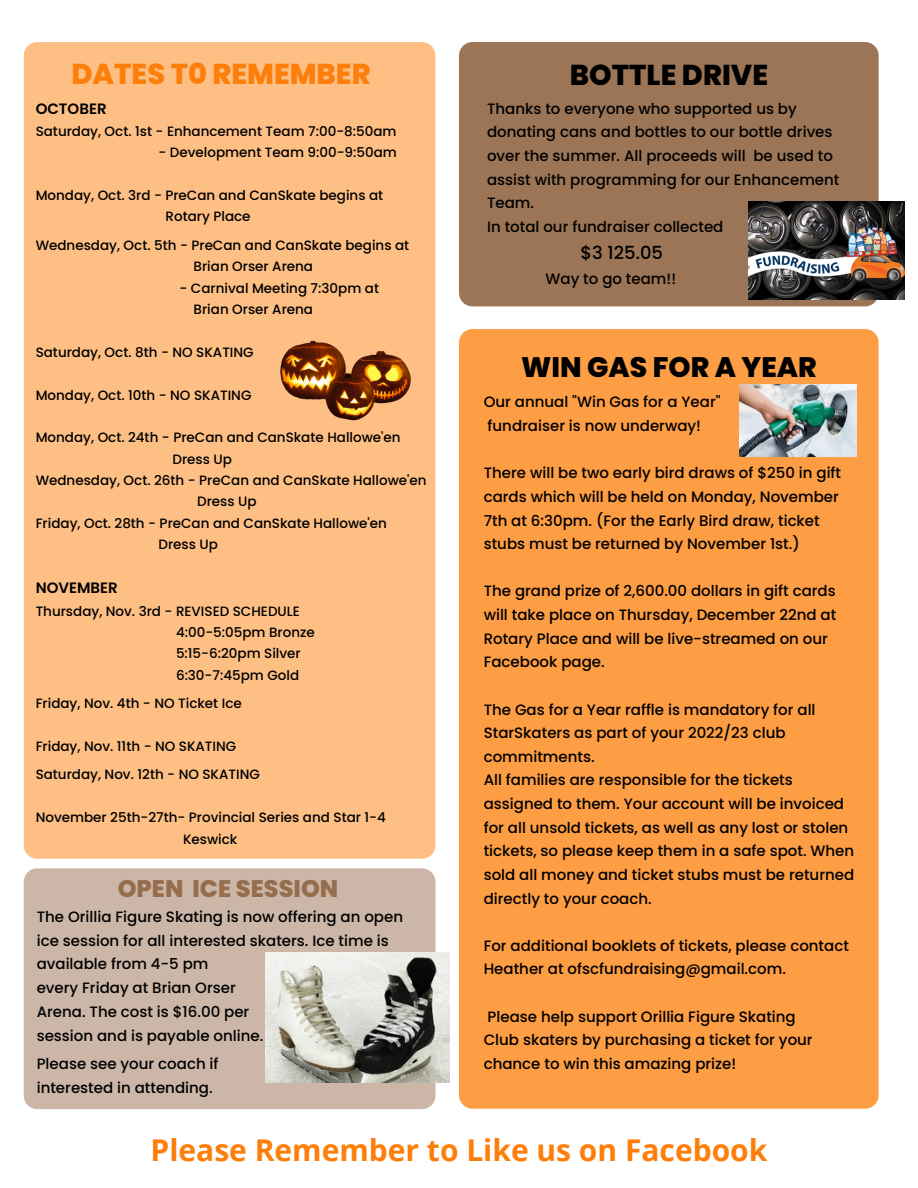
<style>
.page{position:relative;width:918px;height:1188px;background:#fff}
.page>*{position:absolute;margin:0;border:0;box-sizing:border-box;transform-origin:0 0}
.t1{font:700 30px "Open Sans";color:#fd7e09}
.t2{font:800 28.8px "Poppins";color:#fd7e09}
.t3{font:800 28.8px "Poppins";color:#000}
.t4{font:800 28.2px "Poppins";color:#000}
.t5{font:800 24px "Poppins";color:#966d4d}
.t6{font:500 18px "Poppins";color:#000}
.t7{font:500 15px/23.7px "Poppins";color:#000}
.t8{font:600 15px "Poppins";color:#000}
.t9{font:500 13.5px/21.3px "Poppins";color:#000}
</style>
<div class="page">
<div style="left:24px;top:42px;width:412px;height:817px;background:#febf85;border-radius:13px"></div>
<div style="left:459px;top:42px;width:420px;height:264px;background:#9b7556;border-radius:13px"></div>
<div style="left:459px;top:329px;width:420px;height:780px;background:#fd9d44;border-radius:13px"></div>
<div style="left:24px;top:868px;width:412px;height:241px;background:#cbb6a7;border-radius:13px"></div>
<img style="left:265px;top:953px;width:185px;height:129px">
<img style="left:280px;top:340px;width:131px;height:81px">
<img style="left:748px;top:202px;width:157px;height:98px">
<img style="left:740px;top:385px;width:117px;height:71px">
<h2 class="t2" style="left:71px;top:53px;width:301px">DATES T0 REMEMBER</h2>
<h2 class="t3" style="left:570px;top:54px;width:200px">BOTTLE DRIVE</h2>
<p class="t8" style="left:36px;top:98px;width:72px">OCTOBER</p>
<p class="t9" style="left:36px;top:121px;width:363px">Saturday, Oct. 1st - Enhancement Team 7:00-8:50am</p>
<p class="t9" style="left:159px;top:142px;width:240px">- Development Team 9:00-9:50am</p>
<p class="t9" style="left:36px;top:185px;width:349px;text-align:center">Monday, Oct. 3rd - PreCan and CanSkate begins at<br>Rotary Place</p>
<p class="t9" style="left:194px;top:235px;width:217px;text-indent:-158px">Wednesday, Oct. 5th - PreCan and CanSkate begins at<br>Brian Orser Arena</p>
<p class="t9" style="left:194px;top:277px;width:187px;text-indent:-14px">- Carnival Meeting 7:30pm at<br>Brian Orser Arena</p>
<p class="t9" style="left:36px;top:341px;width:220px">Saturday, Oct. 8th - NO SKATING</p>
<p class="t9" style="left:36px;top:384px;width:217px">Monday, Oct. 10th - NO SKATING</p>
<p class="t9" style="left:36px;top:427px;width:366px">Monday, Oct. 24th - PreCan and CanSkate Hallowe'en</p>
<p class="t9" style="left:173px;top:448px;width:61px">Dress Up</p>
<p class="t9" style="left:36px;top:470px;width:392px">Wednesday, Oct. 26th - PreCan and CanSkate Hallowe'en</p>
<p class="t9" style="left:197px;top:491px;width:61px">Dress Up</p>
<p class="t9" style="left:36px;top:512px;width:353px">Friday, Oct. 28th - PreCan and CanSkate Hallowe'en</p>
<p class="t9" style="left:159px;top:534px;width:61px">Dress Up</p>
<p class="t8" style="left:36px;top:578px;width:84px">NOVEMBER</p>
<p class="t9" style="left:176px;top:600px;width:140px;text-indent:-140px">Thursday, Nov. 3rd - REVISED SCHEDULE<br>4:00-5:05pm Bronze<br>5:15-6:20pm Silver<br>6:30-7:45pm Gold</p>
<p class="t9" style="left:36px;top:693px;width:208px">Friday, Nov. 4th - NO Ticket Ice</p>
<p class="t9" style="left:36px;top:732px;width:226px;line-height:28.5px">Friday, Nov. 11th - NO SKATING<br>Saturday, Nov. 12th - NO SKATING</p>
<p class="t9" style="left:36px;top:807px;width:352px;text-align:center">November 25th-27th- Provincial Series and Star 1-4<br>Keswick</p>
<p class="t7" style="left:487px;top:97px;width:354px">Thanks to everyone who supported us by donating cans and bottles to our bottle drives over the summer. All proceeds will be used to assist with programming for our Enhancement Team.<br>In total our fundraiser collected</p>
<p class="t6" style="left:581px;top:240px;width:84px">$3 125.05</p>
<p class="t7" style="left:546px;top:267px;width:132px">Way to go team!!</p>
<h3 class="t4" style="left:521px;top:347px;width:297px">WIN GAS FOR A YEAR</h3>
<p class="t7" style="left:484px;top:390px;width:238px">Our annual "Win Gas for a Year" fundraiser is now underway!</p>
<p class="t7" style="left:484px;top:461px;width:359px">There will be two early bird draws of $250 in gift cards which will be held on Monday, November 7th at 6:30pm. (For the Early Bird draw, ticket stubs must be returned by November 1st.)</p>
<p class="t7" style="left:484px;top:579px;width:354px">The grand prize of 2,600.00 dollars in gift cards will take place on Thursday, December 22nd at Rotary Place and will be live-streamed on our Facebook page.</p>
<p class="t7" style="left:484px;top:697px;width:372px">The Gas for a Year raffle is mandatory for all StarSkaters as part of your 2022/23 club commitments.<br>All families are responsible for the tickets assigned to them. Your account will be invoiced for all unsold tickets, as well as any lost or stolen tickets, so please keep them in a safe spot. When sold all money and ticket stubs must be returned directly to your coach.</p>
<p class="t7" style="left:484px;top:934px;width:367px">For additional booklets of tickets, please contact<br>Heather at ofscfundraising@gmail.com.</p>
<p class="t7" style="left:484px;top:1005px;width:331px">Please help support Orillia Figure Skating<br>Club skaters by purchasing a ticket for your chance to win this amazing prize!</p>
<h3 class="t5" style="left:118px;top:871px;width:222px">OPEN ICE SESSION</h3>
<p class="t7" style="left:37px;top:905px;width:368px">The Orillia Figure Skating is now offering an open ice session for all interested skaters. Ice time is available from 4-5 pm<br>every Friday at Brian Orser<br>Arena. The cost is $16.00 per<br>session and is payable online.</p>
<p class="t7" style="left:37px;top:1052px;width:183px">Please see your coach if interested in attending.</p>
<h1 class="t1" style="left:151px;top:1129px;width:618px">Please Remember to Like us on Facebook</h1>
</div>
